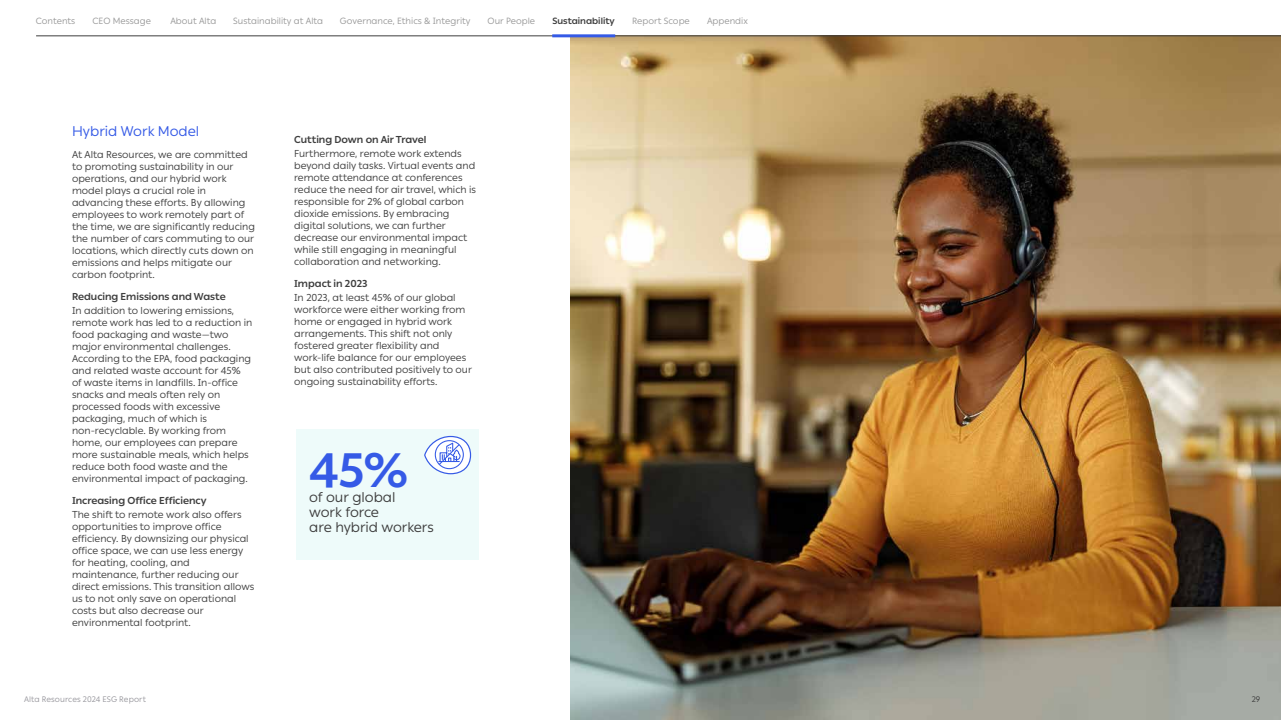
<style>
.page{position:relative;width:1281px;height:720px;background:#fff}
.page>*{position:absolute;margin:0;border:0;box-sizing:border-box;transform-origin:0 0}
.t1{font:700 48px "Ping L";color:#355ae6}
.t2{font:14px/15px "Ping L";letter-spacing:-.005em;color:#3e3e3e}
.t3{font:14px "Ping L";color:#355ae6}
.t4{font:10px/12px "Ping L";color:#3e3e3e}
.t5{font:700 10px "Ping L";color:#3e3e3e}
.t6{font:9px "Ping L";color:#999}
.t7{font:700 9px "Ping L";color:#3e3e3e}
.t8{font:8px "Ping L";letter-spacing:.015em;color:#98979d}
.t9{font:8px "Ping L";color:#3e3e3e}
</style>
<div class="page">
<img style="left:570px;top:37px;width:710px;height:683px">
<hr style="left:36px;top:36px;width:1244px;height:1px;background:#3e3e3e">
<hr style="left:552px;top:34px;width:63px;height:3px;background:#355ae6">
<div style="left:296px;top:429px;width:182px;height:130px;background:#eefbfa"></div>
<svg style="left:424px;top:435px;width:47px;height:40px"></svg>
<div style="left:434px;top:440px;width:30px;height:29px;border:1px solid #355ae6;border-radius:50%"></div>
<p class="t6" style="left:36px;top:14px;width:41px">Contents</p>
<p class="t6" style="left:92px;top:14px;width:60px">CEO Message</p>
<p class="t6" style="left:170px;top:14px;width:48px">About Alta</p>
<p class="t6" style="left:233px;top:14px;width:91px">Sustainability at Alta</p>
<p class="t6" style="left:340px;top:14px;width:132px">Governance, Ethics &amp; Integrity</p>
<p class="t6" style="left:487px;top:14px;width:49px">Our People</p>
<p class="t7" style="left:552px;top:14px;width:64px">Sustainability</p>
<p class="t6" style="left:632px;top:14px;width:59px">Report Scope</p>
<p class="t6" style="left:707px;top:14px;width:42px">Appendix</p>
<h2 class="t3" style="left:72px;top:120px;width:129px">Hybrid Work Model</h2>
<p class="t4" style="left:72px;top:148px;width:184px">At Alta Resources, we are committed to promoting sustainability in our operations, and our hybrid work model plays a crucial role in advancing these efforts. By allowing employees to work remotely part of the time, we are significantly reducing the number of cars commuting to our locations, which directly cuts down on emissions and helps mitigate our carbon footprint.</p>
<p class="t5" style="left:72px;top:288px;width:155px">Reducing Emissions and Waste</p>
<p class="t4" style="left:72px;top:304px;width:182px">In addition to lowering emissions, remote work has led to a reduction in food packaging and waste—two major environmental challenges.<br>According to the EPA, food packaging and related waste account for 45% of waste items in landfills. In-office snacks and meals often rely on processed foods with excessive packaging, much of which is non-recyclable. By working from home, our employees can prepare more sustainable meals, which helps reduce both food waste and the environmental impact of packaging.</p>
<p class="t5" style="left:72px;top:492px;width:136px">Increasing Office Efficiency</p>
<p class="t4" style="left:72px;top:508px;width:184px">The shift to remote work also offers opportunities to improve office efficiency. By downsizing our physical office space, we can use less energy for heating, cooling, and maintenance, further reducing our direct emissions. This transition allows us to not only save on operational costs but also decrease our environmental footprint.</p>
<p class="t8" style="left:24px;top:693px;width:124px">Alta Resources 2024 ESG Report</p>
<p class="t5" style="left:294px;top:132px;width:134px">Cutting Down on Air Travel</p>
<p class="t4" style="left:294px;top:147px;width:183px">Furthermore, remote work extends beyond daily tasks. Virtual events and remote attendance at conferences reduce the need for air travel, which is responsible for 2% of global carbon dioxide emissions. By embracing digital solutions, we can further decrease our environmental impact while still engaging in meaningful collaboration and networking.</p>
<p class="t5" style="left:294px;top:276px;width:75px">Impact in 2023</p>
<p class="t4" style="left:294px;top:291px;width:179px">In 2023, at least 45% of our global workforce were either working from home or engaged in hybrid work arrangements. This shift not only fostered greater flexibility and work-life balance for our employees but also contributed positively to our ongoing sustainability efforts.</p>
<h1 class="t1" style="left:309px;top:433px;width:100px">45%</h1>
<h2 class="t2" style="left:309px;top:489px;width:126px">of our global<br>work force<br>are hybrid workers</h2>
<p class="t9" style="left:1251px;top:693px;width:10px">29</p>
</div>
